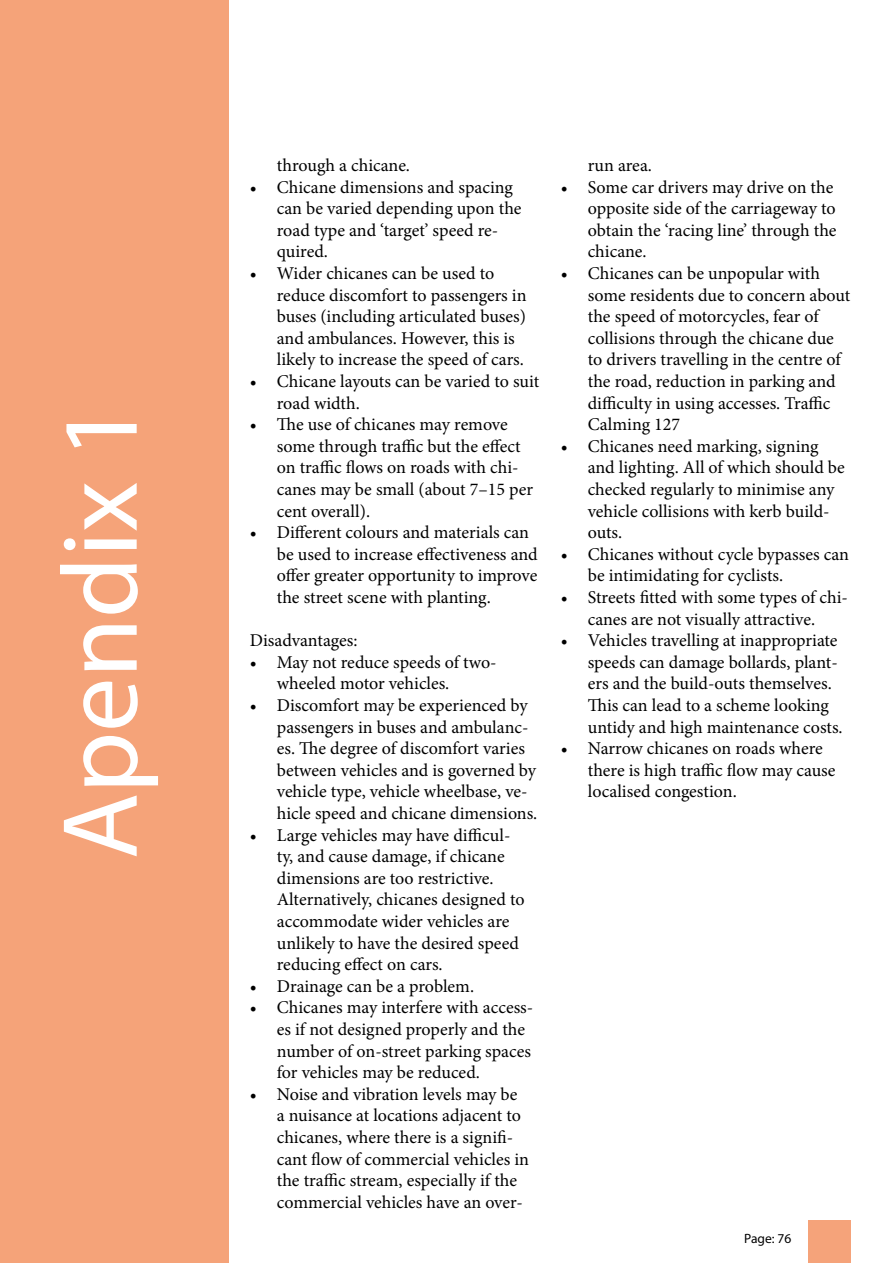
<style>
.page{position:relative;width:893px;height:1263px;background:#fff}
.page>*{position:absolute;margin:0;border:0;box-sizing:border-box;transform-origin:0 0}
.t1{font:108px "Myriad Pro";color:#fff}
.t2{font:18px/21.6px "Minion Pro";color:#000}
.t3{font:13.5px "Myriad Pro";color:#000}
</style>
<div class="page">
<div style="left:0;top:0;width:229px;height:1262px;background:#f5a379"></div>
<div style="left:808px;top:1220px;width:42px;height:43px;background:#f5a37a"></div>
<h1 class="t1" style="left:34px;top:859px;width:457px;rotate:-90deg">Apendix 1</h1>
<p class="t2" style="left:277px;top:154px;width:135px">through a chicane.</p>
<p class="t2" style="left:277px;top:176px;width:246px;text-indent:-27px">• Chicane dimensions and spacing can be varied depending upon the road type and ‘target’ speed re&shy;quired.</p>
<p class="t2" style="left:277px;top:262px;width:251px;text-indent:-27px">• Wider chicanes can be used to reduce discomfort to passengers in buses (including articulated buses) and ambulances. However, this is likely to increase the speed of cars.</p>
<p class="t2" style="left:277px;top:370px;width:264px;text-indent:-27px">• Chicane layouts can be varied to suit road width.</p>
<p class="t2" style="left:277px;top:414px;width:258px;text-indent:-27px">• The use of chicanes may remove some through traffic but the effect on traffic flows on roads with chi&shy;canes may be small (about 7–15 per cent overall).</p>
<p class="t2" style="left:277px;top:522px;width:262px;text-indent:-27px">• Different colours and materials can be used to increase effectiveness and offer greater opportunity to improve the street scene with planting.</p>
<p class="t2" style="left:250px;top:630px;width:109px">Disadvantages:</p>
<p class="t2" style="left:277px;top:651px;width:221px;text-indent:-27px">• May not reduce speeds of two&shy;wheeled motor vehicles.</p>
<p class="t2" style="left:277px;top:694px;width:262px;text-indent:-27px">• Discomfort may be experienced by passengers in buses and ambulanc&shy;es. The degree of discomfort varies between vehicles and is governed by vehicle type, vehicle wheelbase, ve&shy;hicle speed and chicane dimensions.</p>
<p class="t2" style="left:277px;top:824px;width:249px;text-indent:-27px">• Large vehicles may have difficul&shy;ty, and cause damage, if chicane dimensions are too restrictive.<br>Alternatively, chicanes designed to accommodate wider vehicles are unlikely to have the desired speed reducing effect on cars.</p>
<p class="t2" style="left:250px;top:975px;width:226px">• Drainage can be a problem.</p>
<p class="t2" style="left:277px;top:997px;width:258px;text-indent:-27px">• Chicanes may interfere with access&shy;es if not designed properly and the number of on-street parking spaces for vehicles may be reduced.</p>
<p class="t2" style="left:277px;top:1083px;width:254px;text-indent:-27px">• Noise and vibration levels may be a nuisance at locations adjacent to chicanes, where there is a signifi&shy;cant flow of commercial vehicles in the traffic stream, especially if the commercial vehicles have an over-</p>
<p class="t2" style="left:588px;top:154px;width:66px">run area.</p>
<p class="t2" style="left:588px;top:176px;width:250px;text-indent:-27px">• Some car drivers may drive on the opposite side of the carriageway to obtain the ‘racing line’ through the chicane.</p>
<p class="t2" style="left:588px;top:262px;width:264px;text-indent:-27px">• Chicanes can be unpopular with some residents due to concern about the speed of motorcycles, fear of collisions through the chicane due to drivers travelling in the centre of the road, reduction in parking and difficulty in using accesses. Traffic<br>Calming 127</p>
<p class="t2" style="left:588px;top:435px;width:259px;text-indent:-27px">• Chicanes need marking, signing and lighting. All of which should be checked regularly to minimise any vehicle collisions with kerb build&shy;outs.</p>
<p class="t2" style="left:588px;top:543px;width:263px;text-indent:-27px">• Chicanes without cycle bypasses can be intimidating for cyclists.</p>
<p class="t2" style="left:561px;top:586px;width:289px;text-align:center">• Streets fitted with some types of chi&shy;canes are not visually attractive.</p>
<p class="t2" style="left:588px;top:630px;width:256px;text-indent:-27px">• Vehicles travelling at inappropriate speeds can damage bollards, plant&shy;ers and the build-outs themselves.<br>This can lead to a scheme looking untidy and high maintenance costs.</p>
<p class="t2" style="left:588px;top:738px;width:249px;text-indent:-27px">• Narrow chicanes on roads where there is high traffic flow may cause localised congestion.</p>
<p class="t3" style="left:744px;top:1230px;width:49px">Page: 76</p>
</div>
